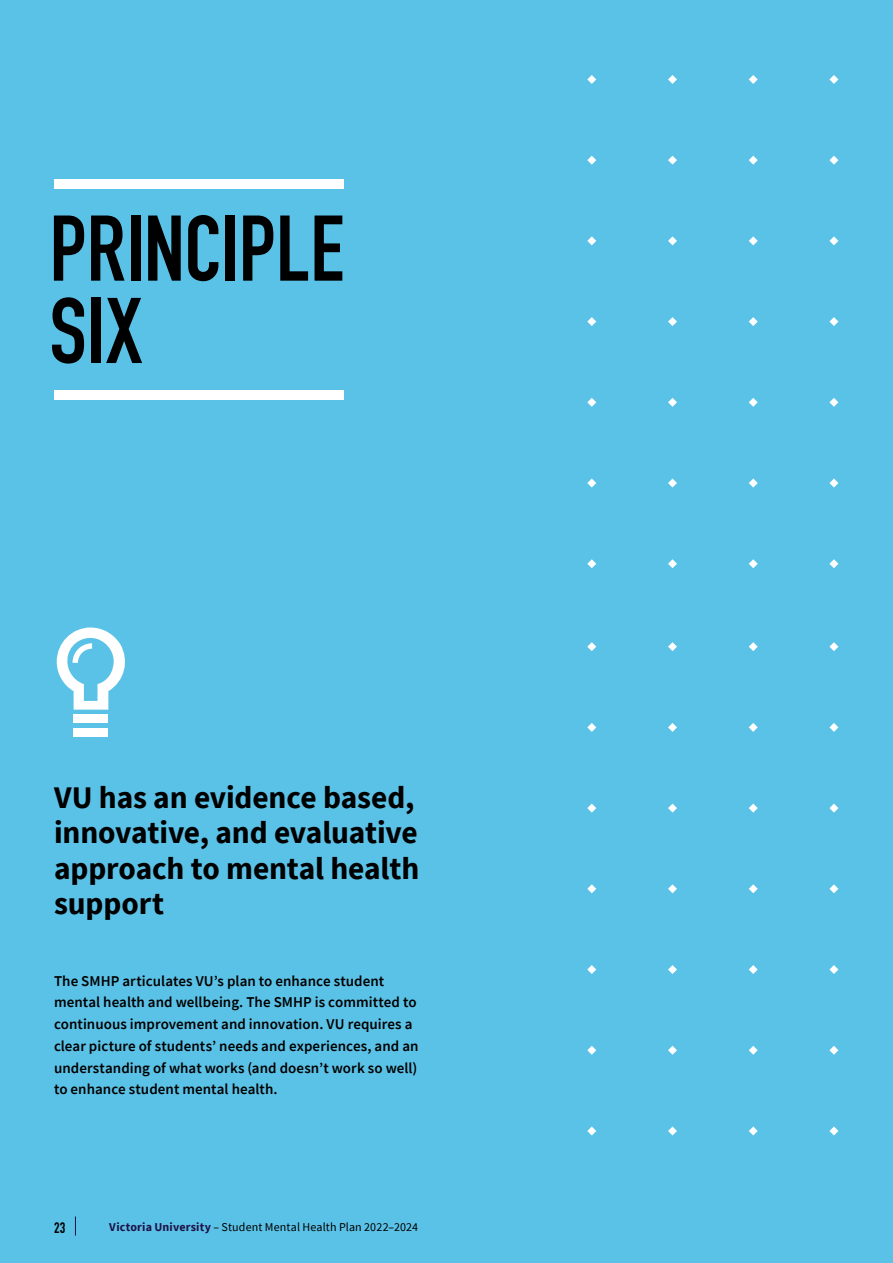
<style>
.page{position:relative;width:893px;height:1263px;background:#5bc2e7}
.page>*{position:absolute;margin:0;border:0;box-sizing:border-box;transform-origin:0 0}
.t1{font:91.5px/82.3px "DIN Engschrift LT Pro";color:#000}
.t2{font:700 31.35px/35.5px "Source Sans Pro";letter-spacing:-.005em;color:#000}
.t3{font:600 15px/21.8px "Source Sans Pro";letter-spacing:.005em;color:#000}
.t4{font:15px "DIN Engschrift LT Pro";color:#000}
.t5{font:12px "Source Sans Pro";letter-spacing:.01em;color:#000}
.s1{font-weight:700;color:#1e1248}
</style>
<div class="page">
<svg style="left:75px;top:1216px;width:1px;height:19px"></svg>
<div style="left:54px;top:179px;width:290px;height:9px;background:#fff"></div>
<div style="left:54px;top:390px;width:290px;height:9px;background:#fff"></div>
<svg style="left:587px;top:75px;width:9px;height:9px"></svg>
<svg style="left:668px;top:75px;width:9px;height:9px"></svg>
<svg style="left:749px;top:75px;width:9px;height:9px"></svg>
<svg style="left:829px;top:75px;width:9px;height:9px"></svg>
<svg style="left:587px;top:156px;width:9px;height:9px"></svg>
<svg style="left:587px;top:236px;width:9px;height:9px"></svg>
<svg style="left:587px;top:317px;width:9px;height:9px"></svg>
<svg style="left:587px;top:398px;width:9px;height:9px"></svg>
<svg style="left:587px;top:478px;width:9px;height:9px"></svg>
<svg style="left:587px;top:559px;width:9px;height:9px"></svg>
<svg style="left:668px;top:156px;width:9px;height:9px"></svg>
<svg style="left:668px;top:236px;width:9px;height:9px"></svg>
<svg style="left:668px;top:317px;width:9px;height:9px"></svg>
<svg style="left:668px;top:398px;width:9px;height:9px"></svg>
<svg style="left:668px;top:479px;width:9px;height:8px"></svg>
<svg style="left:668px;top:559px;width:9px;height:9px"></svg>
<svg style="left:749px;top:156px;width:9px;height:9px"></svg>
<svg style="left:749px;top:236px;width:9px;height:9px"></svg>
<svg style="left:749px;top:317px;width:9px;height:9px"></svg>
<svg style="left:749px;top:398px;width:9px;height:9px"></svg>
<svg style="left:749px;top:479px;width:9px;height:8px"></svg>
<svg style="left:749px;top:559px;width:9px;height:9px"></svg>
<svg style="left:829px;top:156px;width:9px;height:9px"></svg>
<svg style="left:829px;top:236px;width:9px;height:9px"></svg>
<svg style="left:829px;top:317px;width:9px;height:9px"></svg>
<svg style="left:829px;top:398px;width:9px;height:9px"></svg>
<svg style="left:829px;top:479px;width:9px;height:8px"></svg>
<svg style="left:829px;top:559px;width:9px;height:9px"></svg>
<svg style="left:587px;top:642px;width:9px;height:9px"></svg>
<svg style="left:587px;top:723px;width:9px;height:9px"></svg>
<svg style="left:587px;top:804px;width:9px;height:8px"></svg>
<svg style="left:587px;top:884px;width:9px;height:9px"></svg>
<svg style="left:587px;top:965px;width:9px;height:9px"></svg>
<svg style="left:587px;top:1046px;width:9px;height:9px"></svg>
<svg style="left:587px;top:1126px;width:9px;height:9px"></svg>
<svg style="left:668px;top:642px;width:9px;height:9px"></svg>
<svg style="left:668px;top:723px;width:9px;height:9px"></svg>
<svg style="left:668px;top:804px;width:9px;height:8px"></svg>
<svg style="left:668px;top:884px;width:9px;height:9px"></svg>
<svg style="left:668px;top:965px;width:9px;height:9px"></svg>
<svg style="left:668px;top:1046px;width:9px;height:9px"></svg>
<svg style="left:668px;top:1126px;width:9px;height:9px"></svg>
<svg style="left:749px;top:642px;width:9px;height:9px"></svg>
<svg style="left:749px;top:723px;width:9px;height:9px"></svg>
<svg style="left:749px;top:804px;width:9px;height:8px"></svg>
<svg style="left:749px;top:884px;width:9px;height:9px"></svg>
<svg style="left:749px;top:965px;width:9px;height:9px"></svg>
<svg style="left:749px;top:1046px;width:9px;height:9px"></svg>
<svg style="left:749px;top:1126px;width:9px;height:9px"></svg>
<svg style="left:829px;top:642px;width:9px;height:9px"></svg>
<svg style="left:829px;top:723px;width:9px;height:9px"></svg>
<svg style="left:829px;top:804px;width:9px;height:8px"></svg>
<svg style="left:829px;top:884px;width:9px;height:9px"></svg>
<svg style="left:829px;top:965px;width:9px;height:9px"></svg>
<svg style="left:829px;top:1046px;width:9px;height:9px"></svg>
<svg style="left:829px;top:1126px;width:9px;height:9px"></svg>
<svg style="left:57px;top:627px;width:68px;height:83px"></svg>
<div style="left:73px;top:728px;width:35px;height:8px;background:#fff"></div>
<div style="left:73px;top:714px;width:35px;height:9px;background:#fff"></div>
<h1 class="t1" style="left:50px;top:208px;width:296px">PRINCIPLE<br>SIX</h1>
<h2 class="t2" style="left:54px;top:779px;width:367px">VU has an evidence based, innovative, and evaluative approach to mental health support</h2>
<p class="t3" style="left:54px;top:970px;width:366px">The SMHP articulates VU’s plan to enhance student mental health and wellbeing. The SMHP is committed to continuous improvement and innovation. VU requires a clear picture of students’ needs and experiences, and an understanding of what works (and doesn’t work so well) to enhance student mental health.</p>
<p class="t4" style="left:54px;top:1218px;width:13px">23</p>
<p class="t5" style="left:109px;top:1219px;width:310px"><span class="s1">Victoria University</span> – Student Mental Health Plan 2022–2024</p>
</div>
